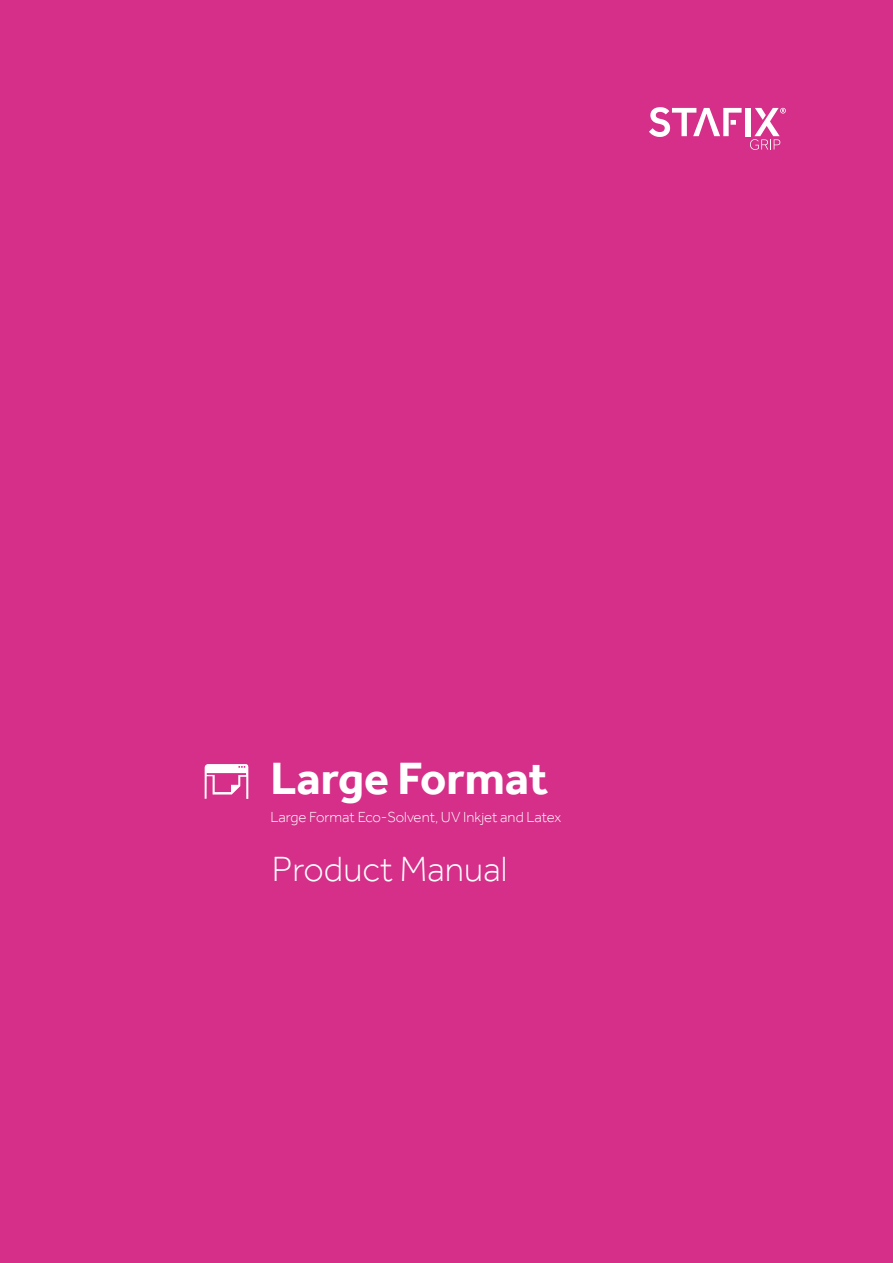
<style>
.page{position:relative;width:893px;height:1263px;background:#d52f89}
.page>*{position:absolute;margin:0;border:0;box-sizing:border-box;transform-origin:0 0}
.t1{font:700 46.5px "Effra";color:#fff}
.t2{font:300 36px "Effra";color:#fff}
.t3{font:300 15px "Effra";color:#fff}
</style>
<div class="page">
<svg style="left:205px;top:764px;width:44px;height:35px"></svg>
<div style="left:745px;top:108px;width:6px;height:28px;background:#fff"></div>
<svg style="left:649px;top:107px;width:93px;height:30px"></svg>
<svg style="left:750px;top:108px;width:36px;height:42px"></svg>
<h1 class="t1" style="left:270px;top:751px;width:279px">Large Format</h1>
<p class="t3" style="left:270px;top:808px;width:292px">Large Format Eco-Solvent, UV Inkjet and Latex</p>
<h2 class="t2" style="left:272px;top:847px;width:237px">Product Manual</h2>
</div>
